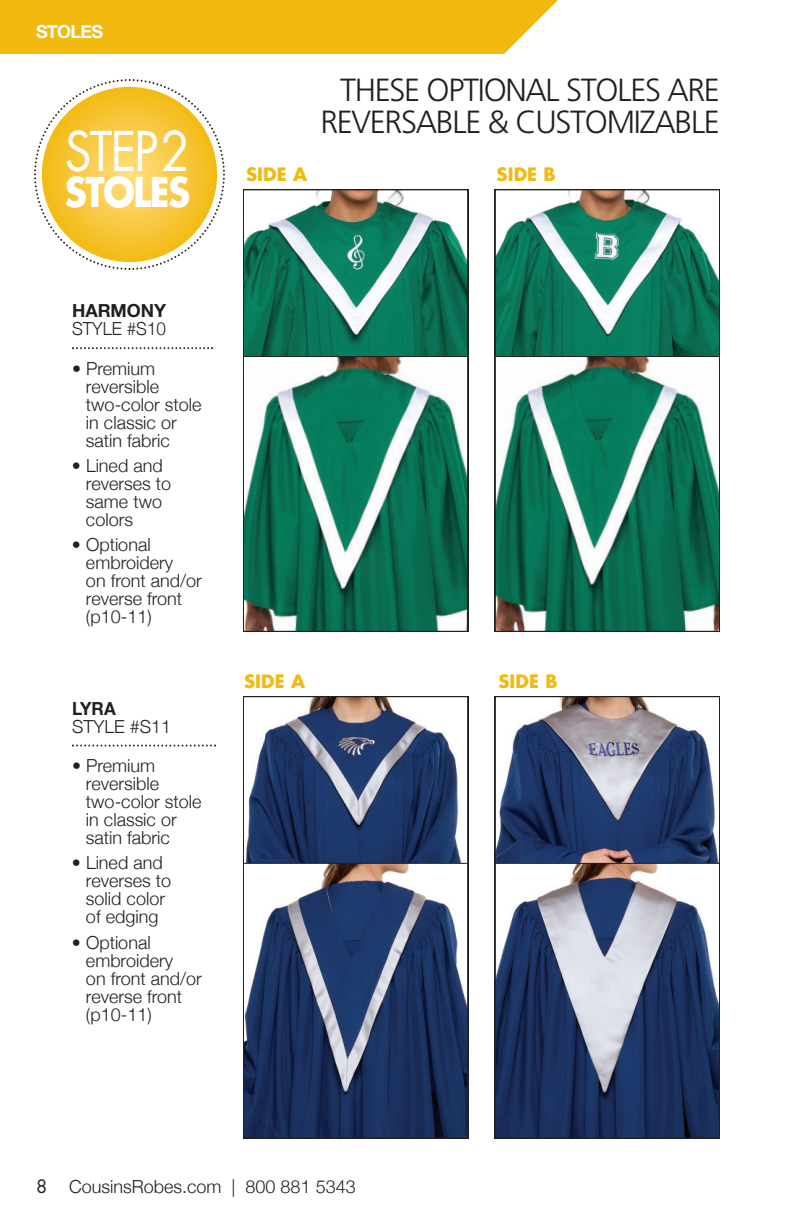
<style>
.page{position:relative;width:792px;height:1224px;background:#fff}
.page>*{position:absolute;margin:0;border:0;box-sizing:border-box;transform-origin:0 0}
.t1{font:53.2px "Futura Std";color:#fff;scale:.9 1}
.t2{font:700 40px "Futura Std";letter-spacing:-.04em;color:#fff;scale:.9 1}
.t3{font:300 32px/32px "Frutiger";letter-spacing:-.04em;color:#231f20;text-align:right}
.t4{font:300 18px/18px "Helvetica Neue";color:#231f20}
.t5{font:700 18px "Futura Std";letter-spacing:.005em;color:#f2b90f}
.t6{font:300 18px "Helvetica Neue";color:#231f20;scale:.95 1}
.t7{font:700 18px "Helvetica Neue";color:#231f20}
.t8{font:700 18px "Helvetica Neue";letter-spacing:-.04em;color:#fff}
.t9{font:700 18px "Helvetica Neue";color:#231f20;scale:.95 1}
.s1{font-family:"Futura Std";font-weight:400}
</style>
<div class="page">
<div style="left:0;top:0;width:558px;height:54px;background:#f2b90f"></div>
<svg style="left:34px;top:79px;width:191px;height:191px"></svg>
<svg style="left:72px;top:347px;width:141px;height:2px"></svg>
<img style="left:246px;top:192px;width:219px;height:164px">
<svg style="left:246px;top:357px;width:219px;height:272px"></svg>
<div style="left:243px;top:189px;width:225px;height:443px;border:2px solid #231f20"></div>
<hr style="left:244px;top:356px;width:223px;height:1px;background:#231f20">
<img style="left:498px;top:192px;width:219px;height:164px">
<svg style="left:498px;top:357px;width:219px;height:272px"></svg>
<div style="left:495px;top:189px;width:225px;height:443px;border:2px solid #231f20"></div>
<hr style="left:496px;top:356px;width:223px;height:1px;background:#231f20">
<svg style="left:72px;top:745px;width:144px;height:2px"></svg>
<img style="left:246px;top:699px;width:219px;height:164px">
<svg style="left:246px;top:864px;width:219px;height:272px;background:#48577b"></svg>
<div style="left:243px;top:696px;width:225px;height:443px;border:2px solid #231f20"></div>
<hr style="left:244px;top:863px;width:223px;height:1px;background:#231f20">
<img style="left:498px;top:699px;width:219px;height:164px">
<svg style="left:498px;top:864px;width:219px;height:272px;background:#5e6b8a"></svg>
<div style="left:495px;top:696px;width:225px;height:443px;border:2px solid #231f20"></div>
<hr style="left:496px;top:863px;width:223px;height:1px;background:#231f20">
<p class="t8" style="left:36px;top:20px;width:69px">STOLES</p>
<h1 class="t1" style="left:65px;top:122px;width:141px">STEP 2</h1>
<h2 class="t2" style="left:65px;top:170px;width:141px">STOLES</h2>
<p class="t7" style="left:72px;top:300px;width:96px">HARMONY</p>
<p class="t6" style="left:72px;top:318px;width:101px">StYLe #S10</p>
<p class="t4" style="left:86px;top:359px;width:117px;text-indent:-14px">• premium reversible two-color stole in classic or satin fabric</p>
<p class="t4" style="left:86px;top:456px;width:87px;text-indent:-14px">• Lined and reverses to same two colors</p>
<p class="t4" style="left:86px;top:535px;width:117px;text-indent:-14px">• Optional embroidery<br>on front and/or reverse front (p10-11)</p>
<p class="t9" style="left:72px;top:697px;width:48px">LYRA</p>
<p class="t4" style="left:72px;top:717px;width:101px">StYLe #S11</p>
<p class="t4" style="left:86px;top:756px;width:117px;text-indent:-14px">• premium reversible two-color stole in classic or satin fabric</p>
<p class="t4" style="left:86px;top:854px;width:87px;text-indent:-14px">• Lined and reverses to solid color of edging</p>
<p class="t4" style="left:86px;top:933px;width:117px;text-indent:-14px">• Optional embroidery<br>on front and/or reverse front (p10-11)</p>
<h3 class="t3" style="left:320px;top:76px;width:401px">THESE OPTIONAL STOLES ARE<br>REVERSABLE &amp; CUSTOMIZABLE</h3>
<p class="t5" style="left:246px;top:164px;width:63px">SIDE A</p>
<p class="t5" style="left:497px;top:164px;width:61px">SIDE B</p>
<p class="t5" style="left:244px;top:671px;width:63px">SIDE A</p>
<p class="t5" style="left:498px;top:671px;width:61px">SIDE B</p>
<p class="t4" style="left:36px;top:1177px;width:321px"><span class="s1">8</span> CousinsRobes.com | 800 881 5343</p>
</div>
